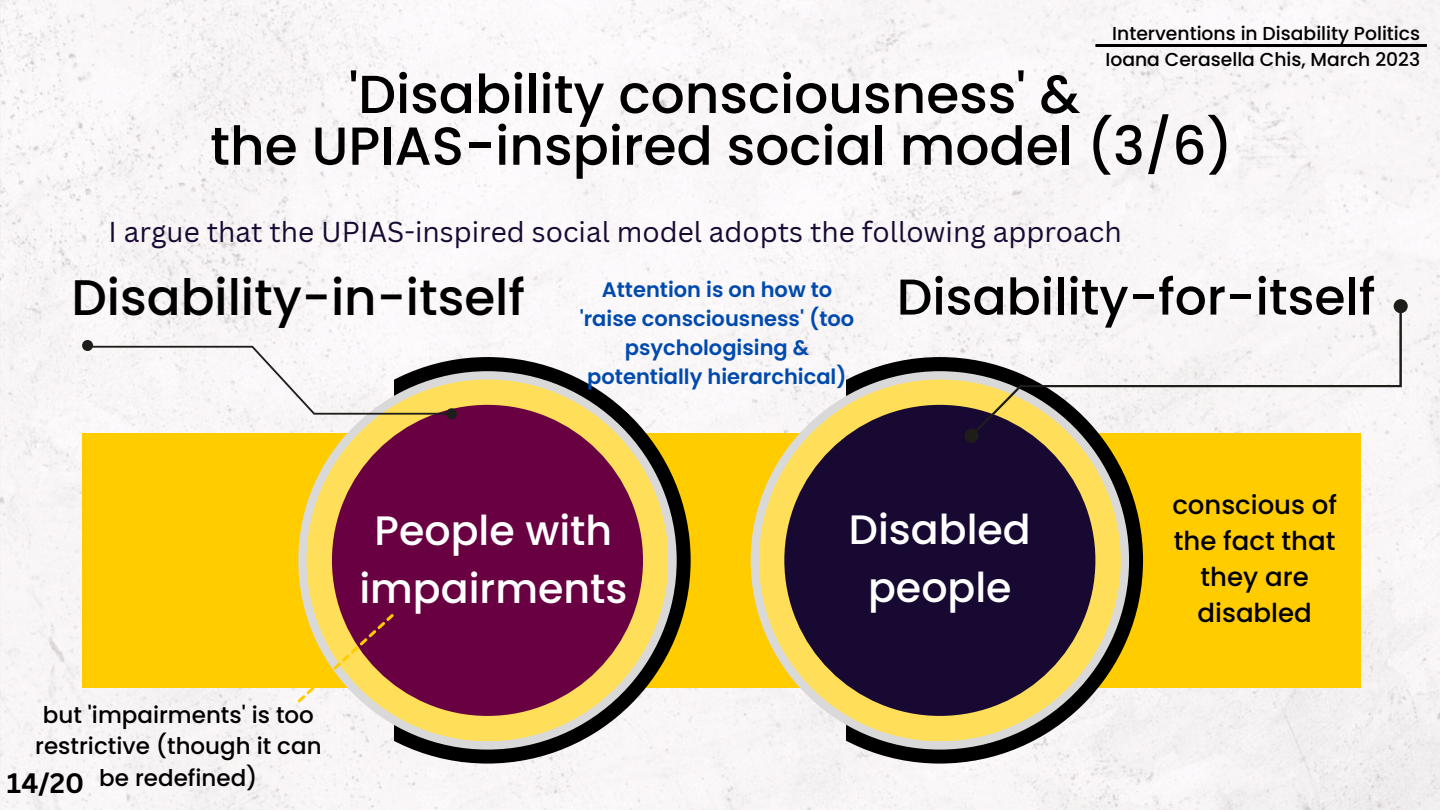
<style>
.page{position:relative;width:1440px;height:810px;background:#f9f6f7}
.page>*{position:absolute;margin:0;border:0;box-sizing:border-box;transform-origin:0 0}
.t1{font:500 53.5px/51.8px "Poppins";color:#000;text-align:center}
.t2{font:500 50.3px "Poppins";color:#000}
.t3{font:500 50px "Poppins";color:#000}
.t4{font:500 41.1px/57.4px "Poppins";color:#fff;text-align:center}
.t5{font:28px "Canva Sans";color:#170932}
.t6{font:700 27.4px "Canva Sans";color:#000}
.t7{font:500 26px/36px "Poppins";color:#000;text-align:center}
.t8{font:500 23px/31.5px "Poppins";color:#000;text-align:center}
.t9{font:600 21px/29.2px "Poppins";color:#004aad;text-align:center}
.t10{font:500 18.8px/26px "Poppins";color:#000;text-align:center}
</style>
<div class="page">
<div style="left:82px;top:433px;width:1278px;height:255px;background:#fc0"></div>
<svg style="left:394px;top:357px;width:297px;height:407px"></svg>
<div style="left:298px;top:371px;width:379px;height:379px;background:#d9d9d9;border-radius:50%"></div>
<div style="left:307px;top:379px;width:361px;height:362px;background:#ffde59;border-radius:50%"></div>
<div style="left:332px;top:405px;width:311px;height:311px;background:#690042;border-radius:50%"></div>
<svg style="left:847px;top:357px;width:296px;height:407px"></svg>
<div style="left:751px;top:371px;width:378px;height:379px;background:#d9d9d9;border-radius:50%"></div>
<div style="left:759px;top:379px;width:362px;height:362px;background:#ffde59;border-radius:50%"></div>
<div style="left:784px;top:405px;width:311px;height:311px;background:#170932;border-radius:50%"></div>
<svg style="left:82px;top:340px;width:375px;height:79px"></svg>
<svg style="left:964px;top:299px;width:444px;height:144px;fill:#f8f4f5"></svg>
<svg style="left:297px;top:613px;width:97px;height:90px"></svg>
<hr style="left:1095px;top:44px;width:332px;height:3px;background:#000">
<p class="t10" style="left:1105px;top:20px;width:316px">Interventions in Disability Politics<br>Ioana Cerasella Chis, March 2023</p>
<h1 class="t1" style="left:210px;top:68px;width:1024px">'Disability consciousness' &amp;<br>the UPIAS-inspired social model (3/6)</h1>
<h3 class="t5" style="left:109px;top:212px;width:1015px">I argue that the UPIAS-inspired social model adopts the following approach</h3>
<h3 class="t3" style="left:71px;top:262px;width:455px">Disability-in-itself</h3>
<h2 class="t2" style="left:897px;top:262px;width:480px">Disability-for-itself</h2>
<p class="t9" style="left:580px;top:275px;width:276px">Attention is on how to 'raise consciousness' (too psychologising &amp; potentially hierarchical)</p>
<p class="t8" style="left:35px;top:699px;width:288px">but 'impairments' is too restrictive (though it can be redefined)</p>
<h3 class="t6" style="left:7px;top:764px;width:79px">14/20</h3>
<h3 class="t4" style="left:359px;top:502px;width:269px">People with impairments</h3>
<h3 class="t4" style="left:849px;top:501px;width:183px">Disabled people</h3>
<p class="t7" style="left:1172px;top:487px;width:166px">conscious of the fact that they are disabled</p>
</div>
